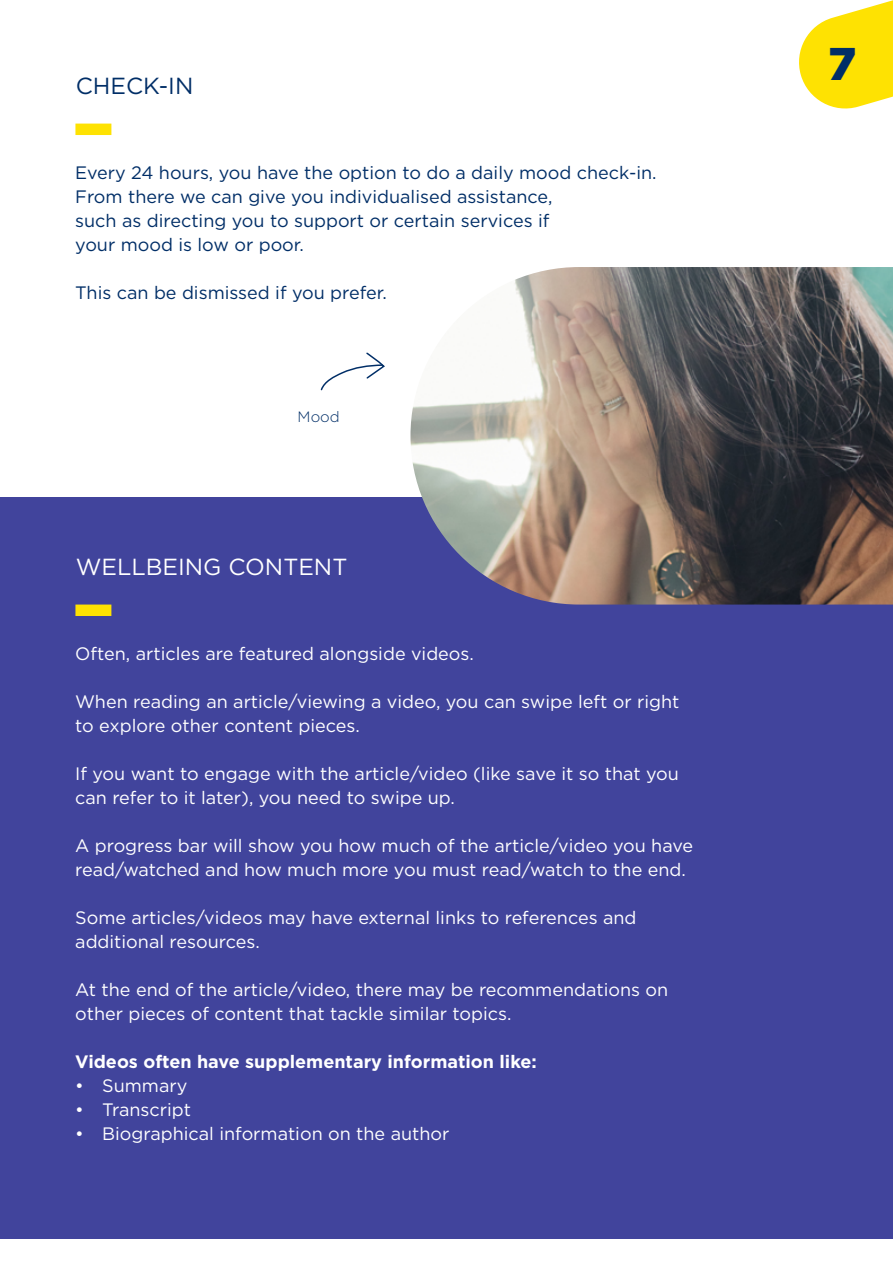
<style>
.page{position:relative;width:893px;height:1263px;background:#fff}
.page>*{position:absolute;margin:0;border:0;box-sizing:border-box;transform-origin:0 0}
.t1{font:900 45.9px "Gotham";color:#002e67}
.t2{font:23.25px "Gotham";color:#fff}
.t3{font:23.25px "Gotham";color:#002e67}
.t4{font:18px/24px "Gotham";color:#fff}
.t5{font:18px/24px "Gotham";color:#002e67}
.t6{font:700 18px "Gotham";color:#fff}
.t7{font:300 15px "Gotham";color:#002e67}
</style>
<div class="page">
<div style="left:0;top:497px;width:893px;height:742px;background:#41449c"></div>
<img style="left:410px;top:267px;width:483px;height:337px">
<div style="left:75px;top:124px;width:36px;height:11px;background:#fee202"></div>
<div style="left:75px;top:604px;width:36px;height:12px;background:#fee202"></div>
<svg style="left:320px;top:352px;width:65px;height:39px"></svg>
<svg style="left:799px;top:0;width:94px;height:109px"></svg>
<p class="t3" style="left:76px;top:70px;width:119px">CHECK-IN</p>
<p class="t5" style="left:75px;top:161px;width:583px">Every 24 hours, you have the option to do a daily mood check-in.<br>From there we can give you individualised assistance,<br>such as directing you to support or certain services if<br>your mood is low or poor.</p>
<p class="t5" style="left:75px;top:281px;width:313px">This can be dismissed if you prefer.</p>
<p class="t7" style="left:298px;top:407px;width:44px">Mood</p>
<p class="t2" style="left:76px;top:551px;width:273px">WELLBEING CONTENT</p>
<p class="t4" style="left:75px;top:642px;width:400px">Often, articles are featured alongside videos.</p>
<p class="t4" style="left:75px;top:690px;width:606px">When reading an article/viewing a video, you can swipe left or right to explore other content pieces.</p>
<p class="t4" style="left:75px;top:762px;width:605px">If you want to engage with the article/video (like save it so that you can refer to it later), you need to swipe up.</p>
<p class="t4" style="left:75px;top:834px;width:619px">A progress bar will show you how much of the article/video you have read/watched and how much more you must read/watch to the end.</p>
<p class="t4" style="left:75px;top:906px;width:563px">Some articles/videos may have external links to references and additional resources.</p>
<p class="t4" style="left:75px;top:978px;width:594px">At the end of the article/video, there may be recommendations on other pieces of content that tackle similar topics.</p>
<p class="t6" style="left:75px;top:1050px;width:463px">Videos often have supplementary information like:</p>
<p class="t4" style="left:75px;top:1074px;width:114px">• Summary</p>
<p class="t4" style="left:75px;top:1098px;width:117px">• Transcript</p>
<p class="t4" style="left:75px;top:1122px;width:376px">• Biographical information on the author</p>
<h1 class="t1" style="left:828px;top:32px;width:30px">7</h1>
</div>
